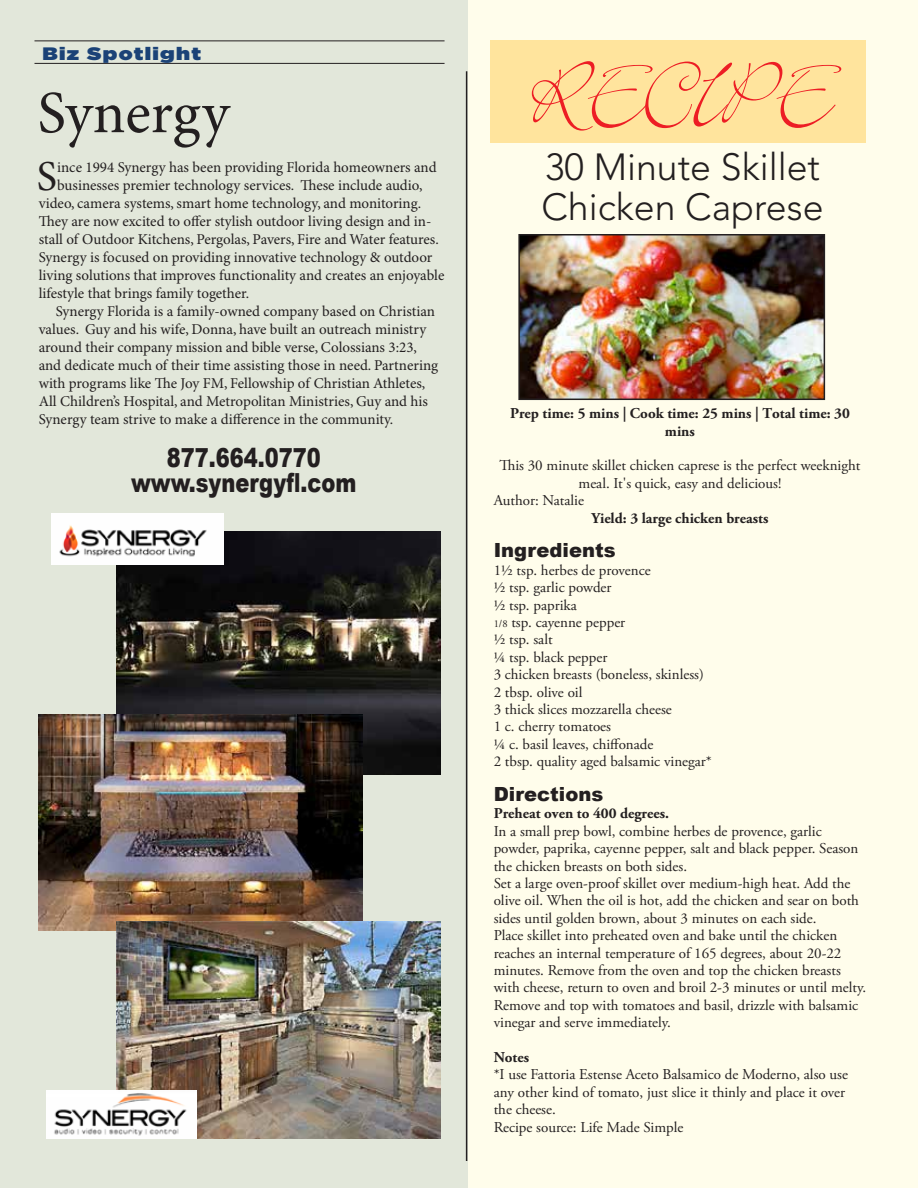
<style>
.page{position:relative;width:918px;height:1188px;background:#fff}
.page>*{position:absolute;margin:0;border:0;box-sizing:border-box;transform-origin:0 0}
.t1{font:94.5px "Bickley Script Let Plain";color:#ed1d24}
.t2{font:60px "Minion Pro";letter-spacing:-.005em;color:#231f20}
.t3{font:42.75px "Minion Pro";color:#231f20}
.t4{font:300 37.5px/40.5px "Avenir";color:#231f20}
.t5{font:900 26.25px/25.2px "Arial";color:#231f20;text-align:center;scale:.8 1}
.t6{font:900 19.5px "Arial";color:#231f20}
.t7{font:900 18px "Gotham";letter-spacing:.06em;color:#1b4277;scale:1.2 1}
.t8{font:15px/17.4px "Adobe Garamond Pro";color:#231f20}
.t9{font:15px "Minion Pro";color:#231f20}
.t10{font:700 15px/17.4px "Adobe Garamond Pro";color:#231f20;text-align:center}
.s1{font-size:10.5px}
</style>
<div class="page">
<div style="left:449px;top:0;width:469px;height:1188px;background:#fffdeb"></div>
<div style="left:490px;top:40px;width:376px;height:103px;background:#ffe49d"></div>
<img style="left:521px;top:237px;width:301px;height:160px">
<div style="left:518px;top:234px;width:307px;height:166px;border:2px solid #231f20"></div>
<div style="left:0;top:0;width:467px;height:1188px;background:#e2e7da"></div>
<img style="left:117px;top:531px;width:324px;height:243px">
<img style="left:38px;top:715px;width:324px;height:216px">
<img style="left:117px;top:922px;width:324px;height:216px">
<img style="left:47px;top:1090px;width:149px;height:48px">
<img style="left:51px;top:513px;width:172px;height:52px">
<hr style="left:34px;top:40px;width:411px;height:1px;background:#231f20">
<hr style="left:34px;top:63px;width:411px;height:1px;background:#231f20">
<hr style="left:466px;top:71px;width:1px;height:1090px;background:#231f20">
<p class="t7" style="left:43px;top:40px;width:133px">Biz Spotlight</p>
<h2 class="t2" style="left:38px;top:77px;width:193px">Synergy</h2>
<h3 class="t3" style="left:37px;top:151px;width:22px">S</h3>
<p class="t9" style="left:57px;top:158px;width:381px">ince 1994 Synergy has been providing Florida homeowners and</p>
<p class="t9" style="left:57px;top:176px;width:367px">businesses premier technology services. These include audio,</p>
<p class="t9" style="left:39px;top:194px;width:384px">video, camera systems, smart home technology, and monitoring.</p>
<p class="t9" style="left:39px;top:212px;width:394px">They are now excited to offer stylish outdoor living design and in-</p>
<p class="t9" style="left:39px;top:230px;width:402px">stall of Outdoor Kitchens, Pergolas, Pavers, Fire and Water features.</p>
<p class="t9" style="left:39px;top:248px;width:395px">Synergy is focused on providing innovative technology &amp; outdoor</p>
<p class="t9" style="left:39px;top:266px;width:407px">living solutions that improves functionality and creates an enjoyable</p>
<p class="t9" style="left:39px;top:284px;width:212px">lifestyle that brings family together.</p>
<p class="t9" style="left:56px;top:302px;width:381px">Synergy Florida is a family-owned company based on Christian</p>
<p class="t9" style="left:39px;top:320px;width:389px">values. Guy and his wife, Donna, have built an outreach ministry</p>
<p class="t9" style="left:39px;top:338px;width:380px">around their company mission and bible verse, Colossians 3:23,</p>
<p class="t9" style="left:39px;top:356px;width:401px">and dedicate much of their time assisting those in need. Partnering</p>
<p class="t9" style="left:39px;top:374px;width:388px">with programs like The Joy FM, Fellowship of Christian Athletes,</p>
<p class="t9" style="left:39px;top:392px;width:391px">All Children’s Hospital, and Metropolitan Ministries, Guy and his</p>
<p class="t9" style="left:39px;top:410px;width:356px">Synergy team strive to make a difference in the community.</p>
<h3 class="t5" style="left:131px;top:445px;width:283px">877.664.0770 www.synergyfl.com</h3>
<h1 class="t1" style="left:527px;top:55px;width:304px">RECIPE</h1>
<h3 class="t4" style="left:542px;top:147px;width:284px">30 Minute Skillet<br>Chicken Caprese</h3>
<p class="t10" style="left:510px;top:405px;width:341px">Prep time: 5 mins | Cook time: 25 mins | Total time: 30 mins</p>
<p class="t8" style="left:499px;top:457px;width:363px">This 30 minute skillet chicken caprese is the perfect weeknight</p>
<p class="t8" style="left:579px;top:475px;width:204px">meal. It's quick, easy and delicious!</p>
<p class="t8" style="left:494px;top:492px;width:92px">Author: Natalie</p>
<p class="t10" style="left:591px;top:509px;width:178px">Yield: 3 large chicken breasts</p>
<h3 class="t6" style="left:494px;top:540px;width:124px">Ingredients</h3>
<p class="t8" style="left:494px;top:562px;width:220px">1½ tsp. herbes de provence<br>½ tsp. garlic powder<br>½ tsp. paprika<br><span class="s1">1/8</span> tsp. cayenne pepper<br>½ tsp. salt<br>¼ tsp. black pepper<br>3 chicken breasts (boneless, skinless)<br>2 tbsp. olive oil<br>3 thick slices mozzarella cheese<br>1 c. cherry tomatoes<br>¼ c. basil leaves, chiffonade<br>2 tbsp. quality aged balsamic vinegar*</p>
<h3 class="t6" style="left:494px;top:783px;width:111px">Directions</h3>
<p class="t10" style="left:494px;top:805px;width:177px">Preheat oven to 400 degrees.</p>
<p class="t8" style="left:494px;top:823px;width:374px">In a small prep bowl, combine herbes de provence, garlic powder, paprika, cayenne pepper, salt and black pepper. Season the chicken breasts on both sides.<br>Set a large oven-proof skillet over medium-high heat. Add the olive oil. When the oil is hot, add the chicken and sear on both sides until golden brown, about 3 minutes on each side.<br>Place skillet into preheated oven and bake until the chicken reaches an internal temperature of 165 degrees, about 20-22 minutes. Remove from the oven and top the chicken breasts with cheese, return to oven and broil 2-3 minutes or until melty.<br>Remove and top with tomatoes and basil, drizzle with balsamic vinegar and serve immediately.</p>
<p class="t10" style="left:494px;top:1049px;width:37px">Notes</p>
<p class="t8" style="left:494px;top:1066px;width:356px">*I use Fattoria Estense Aceto Balsamico de Moderno, also use any other kind of tomato, just slice it thinly and place it over the cheese.<br>Recipe source: Life Made Simple</p>
</div>
